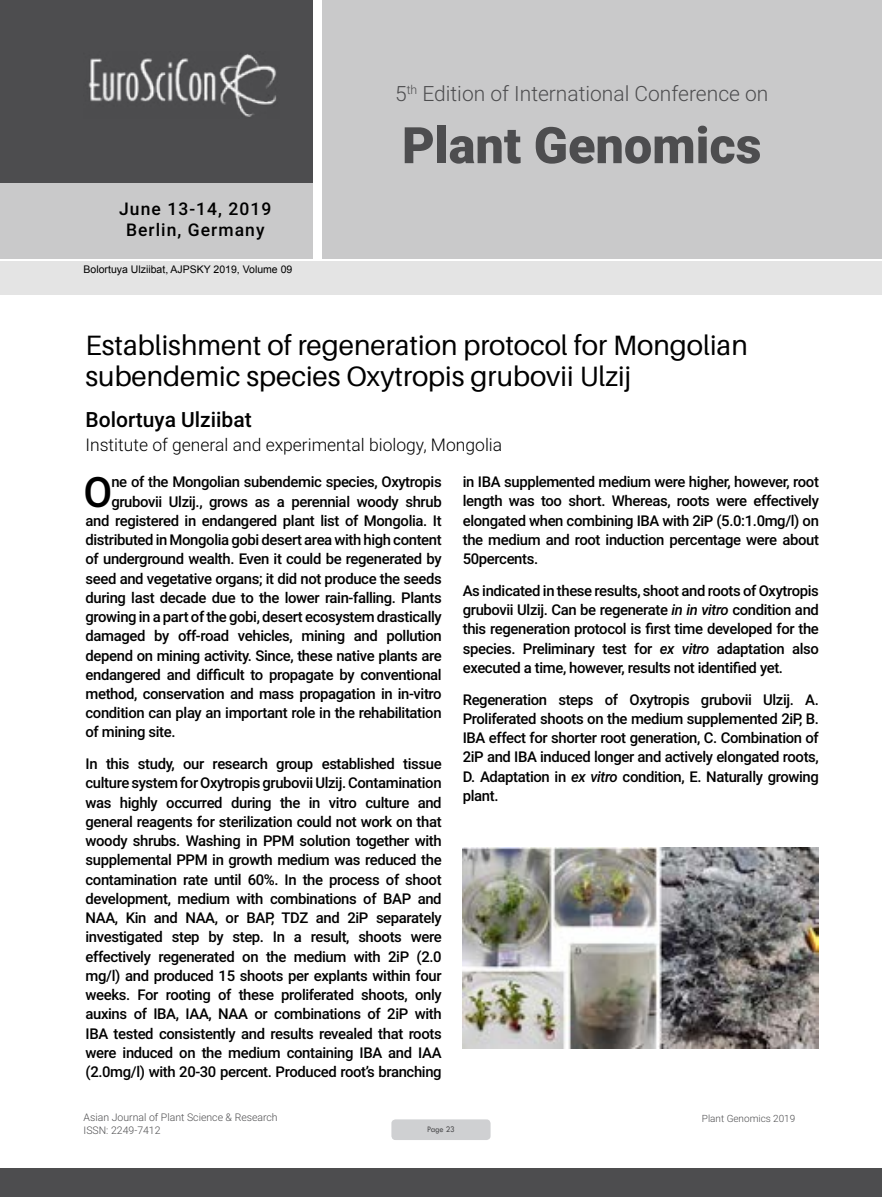
<style>
.page{position:relative;width:882px;height:1197px;background:#fff}
.page>*{position:absolute;margin:0;border:0;box-sizing:border-box;transform-origin:0 0}
.t1{font:900 50.4px "Roboto";color:#4d4d4f}
.t2{font:500 42px "Roboto";color:#000}
.t3{font:28px/30.8px "Aileron";color:#000}
.t4{font:300 21px "Roboto";color:#4d4d4f}
.t5{font:500 21px "Roboto";color:#000}
.t6{font:300 17.5px "Roboto";color:#000}
.t7{font:500 17.5px/21px "Roboto";letter-spacing:.06em;color:#000;text-align:center}
.t8{font:500 14.88px/19.2px "Roboto";letter-spacing:-.025em;color:#000;text-align:justify}
.t9{font:300 10.5px/12.6px "Roboto";color:#4d4d4f}
.t10{font:10.5px "Arial";color:#000}
.t11{font:300 9.97px "Roboto";color:#4d4d4f}
.t12{font:8.75px "Tw Cen";letter-spacing:-.02em;color:#4d4d4f;scale:.95 1}
.s1{font-style:italic}
</style>
<div class="page">
<div style="left:0;top:0;width:313px;height:183px;background:#4d4d4f"></div>
<div style="left:1px;top:183px;width:312px;height:76px;background:#c9c9ca"></div>
<div style="left:323px;top:0;width:559px;height:259px;background:#c9c9ca"></div>
<img style="left:88px;top:54px;width:188px;height:63px">
<div style="left:0;top:1169px;width:882px;height:28px;background:#4d4d4f"></div>
<div style="left:1px;top:261px;width:881px;height:33px;background:#e4e4e4"></div>
<div style="left:391px;top:1119px;width:100px;height:21px;background:#cfd0d2;border-radius:4px"></div>
<img style="left:463px;top:847px;width:356px;height:201px">
<h3 class="t4" style="left:395px;top:79px;width:375px">5<sup>th</sup> Edition of International Conference on</h3>
<p class="t7" style="left:119px;top:198px;width:154px">June 13-14, 2019<br>Berlin, Germany</p>
<p class="t10" style="left:84px;top:262px;width:210px">Bolortuya Ulziibat, AJPSKY 2019, Volume 09</p>
<h1 class="t1" style="left:402px;top:110px;width:361px">Plant Genomics</h1>
<h3 class="t3" style="left:86px;top:331px;width:664px">Establishment of regeneration protocol for Mongolian subendemic species Oxytropis grubovii Ulzij</h3>
<h3 class="t5" style="left:86px;top:405px;width:168px">Bolortuya Ulziibat</h3>
<p class="t6" style="left:86px;top:433px;width:418px">Institute of general and experimental biology, Mongolia</p>
<h2 class="t2" style="left:83px;top:462px;width:30px">O</h2>
<p class="t8" style="left:111px;top:472px;width:332px">ne of the Mongolian subendemic species, Oxytropis</p>
<p class="t8" style="left:463px;top:472px;width:358px">in IBA supplemented medium were higher, however, root length was too short. Whereas, roots were effectively elongated when combining IBA with 2iP (5.0:1.0mg/l) on the medium and root induction percentage were about 50percents.</p>
<p class="t8" style="left:463px;top:580px;width:358px">As indicated in these results, shoot and roots of Oxytropis grubovii Ulzij. Can be regenerate <span class="s1">in in vitro</span> condition and this regeneration protocol is first time developed for the species. Preliminary test for <span class="s1">ex vitro</span> adaptation also executed a time, however, results not identified yet.</p>
<p class="t8" style="left:463px;top:689px;width:358px">Regeneration steps of Oxytropis grubovii Ulzij. A.<br>Proliferated shoots on the medium supplemented 2iP, B.<br>IBA effect for shorter root generation, C. Combination of 2iP and IBA induced longer and actively elongated roots, D. Adaptation in <span class="s1">ex vitro</span> condition, E. Naturally growing plant.</p>
<p class="t8" style="left:111px;top:491px;width:332px">grubovii Ulzij., grows as a perennial woody shrub</p>
<p class="t8" style="left:86px;top:510px;width:358px">and registered in endangered plant list of Mongolia. It</p>
<p class="t8" style="left:86px;top:530px;width:358px">distributed in Mongolia gobi desert area with high content</p>
<p class="t8" style="left:86px;top:549px;width:358px">of underground wealth. Even it could be regenerated by</p>
<p class="t8" style="left:86px;top:568px;width:358px">seed and vegetative organs; it did not produce the seeds</p>
<p class="t8" style="left:86px;top:587px;width:358px">during last decade due to the lower rain-falling. Plants</p>
<p class="t8" style="left:86px;top:607px;width:358px">growing in a part of the gobi, desert ecosystem drastically</p>
<p class="t8" style="left:86px;top:626px;width:358px">damaged by off-road vehicles, mining and pollution</p>
<p class="t8" style="left:86px;top:645px;width:358px">depend on mining activity. Since, these native plants are</p>
<p class="t8" style="left:86px;top:664px;width:358px">endangered and difficult to propagate by conventional</p>
<p class="t8" style="left:86px;top:684px;width:358px">method, conservation and mass propagation in in-vitro</p>
<p class="t8" style="left:86px;top:703px;width:358px">condition can play an important role in the rehabilitation</p>
<p class="t8" style="left:86px;top:722px;width:91px">of mining site.</p>
<p class="t8" style="left:86px;top:754px;width:358px">In this study, our research group established tissue culture system for Oxytropis grubovii Ulzij. Contamination was highly occurred during the in vitro culture and general reagents for sterilization could not work on that woody shrubs. Washing in PPM solution together with supplemental PPM in growth medium was reduced the contamination rate until 60%. In the process of shoot development, medium with combinations of BAP and NAA, Kin and NAA, or BAP, TDZ and 2iP separately investigated step by step. In a result, shoots were effectively regenerated on the medium with 2iP (2.0 mg/l) and produced 15 shoots per explants within four weeks. For rooting of these proliferated shoots, only auxins of IBA, IAA, NAA or combinations of 2iP with IBA tested consistently and results revealed that roots were induced on the medium containing IBA and IAA (2.0mg/l) with 20-30 percent. Produced root’s branching</p>
<p class="t9" style="left:84px;top:1111px;width:196px">Asian Journal of Plant Science &amp; Research<br>ISSN: 2249-7412</p>
<p class="t12" style="left:427px;top:1124px;width:31px">Page 23</p>
<p class="t11" style="left:702px;top:1111px;width:95px">Plant Genomics 2019</p>
</div>
